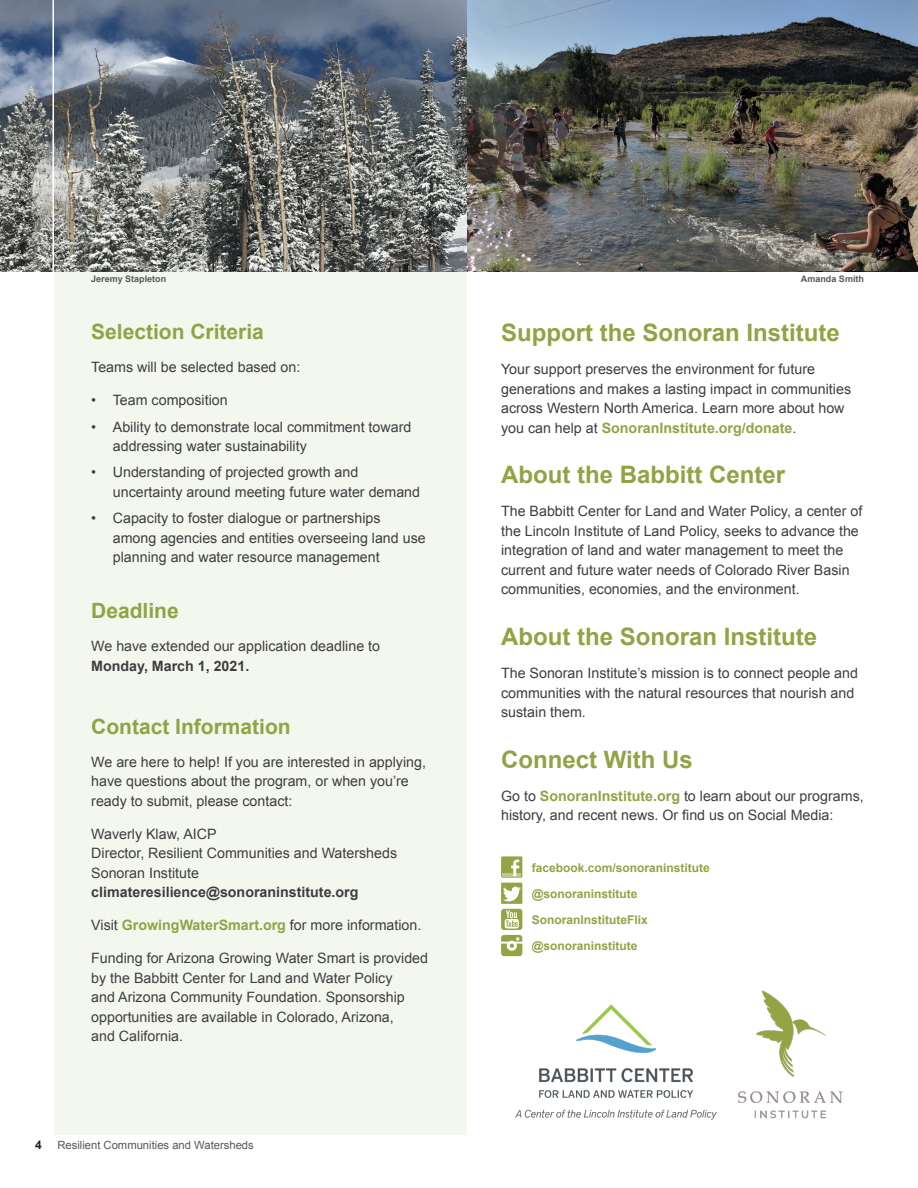
<style>
.page{position:relative;width:918px;height:1188px;background:#fff}
.page>*{position:absolute;margin:0;border:0;box-sizing:border-box;transform-origin:0 0}
.t1{font:700 24px "Arial";color:#91a345}
.Header_2{font:700 21px "Arial";color:#91a345}
.Body_Paragraph{font:14.25px/19.5px "Arial";color:#3e3e3f}
.t2{font:700 12px/25.8px "Arial";color:#91a345}
.t3{font:700 12px "Arial";color:#231f20}
.t4{font:11.25px "Arial";color:#57585a}
.Photo_Credits{font:700 9px "Arial";color:#57585a}
.s1{font-weight:700}
.s2{font-weight:700;color:#91a345}
</style>
<div class="page">
<img style="left:467px;top:0;width:451px;height:271px">
<div style="left:501px;top:883px;width:21px;height:21px;background:#92a446"></div>
<svg style="left:503px;top:887px;width:18px;height:14px"></svg>
<div style="left:501px;top:856px;width:21px;height:22px;background:#92a446"></div>
<hr style="left:503px;top:873px;width:18px;height:3px;background:#bbc78d">
<svg style="left:511px;top:860px;width:8px;height:16px"></svg>
<div style="left:501px;top:909px;width:21px;height:21px;background:#92a446;border-radius:3px"></div>
<svg style="left:505px;top:910px;width:14px;height:19px"></svg>
<svg style="left:501px;top:935px;width:21px;height:21px"></svg>
<div style="left:54px;top:265px;width:413px;height:870px;background:#f4f7ee"></div>
<img style="left:0;top:0;width:467px;height:271px">
<img style="left:515px;top:990px;width:328px;height:130px">
<hr style="left:52px;top:0;width:2px;height:1135px;background:#fff">
<p class="Photo_Credits" style="left:91px;top:273px;width:77px">Jeremy Stapleton</p>
<p class="Photo_Credits" style="left:801px;top:273px;width:65px">Amanda Smith</p>
<p class="Header_2" style="left:91px;top:318px;width:174px">Selection Criteria</p>
<p class="Body_Paragraph" style="left:91px;top:358px;width:211px">Teams will be selected based on:</p>
<p class="Body_Paragraph" style="left:91px;top:391px;width:138px">• Team composition</p>
<p class="Body_Paragraph" style="left:113px;top:417px;width:300px;text-indent:-22px">• Ability to demonstrate local commitment toward addressing water sustainability</p>
<p class="Body_Paragraph" style="left:113px;top:463px;width:309px;text-indent:-22px">• Understanding of projected growth and uncertainty around meeting future water demand</p>
<p class="Body_Paragraph" style="left:113px;top:508px;width:314px;text-indent:-22px">• Capacity to foster dialogue or partnerships among agencies and entities overseeing land use planning and water resource management</p>
<p class="Header_2" style="left:91px;top:597px;width:89px">Deadline</p>
<p class="Body_Paragraph" style="left:91px;top:637px;width:290px">We have extended our application deadline to<br><span class="s1">Monday, March 1, 2021.</span></p>
<p class="Header_2" style="left:91px;top:712px;width:201px">Contact Information</p>
<p class="Body_Paragraph" style="left:91px;top:752px;width:336px">We are here to help! If you are interested in applying, have questions about the program, or when you’re ready to submit, please contact:</p>
<p class="Body_Paragraph" style="left:91px;top:824px;width:307px">Waverly Klaw, AICP<br>Director, Resilient Communities and Watersheds Sonoran Institute <span class="s1">climateresilience@sonoraninstitute.org</span></p>
<p class="Body_Paragraph" style="left:91px;top:916px;width:332px">Visit <span class="s2">GrowingWaterSmart.org</span> for more information.</p>
<p class="Body_Paragraph" style="left:91px;top:949px;width:338px">Funding for Arizona Growing Water Smart is provided by the Babbitt Center for Land and Water Policy<br>and Arizona Community Foundation. Sponsorship opportunities are available in Colorado, Arizona,<br>and California.</p>
<p class="t3" style="left:35px;top:1137px;width:8px">4</p>
<p class="t4" style="left:57px;top:1138px;width:198px">Resilient Communities and Watersheds</p>
<h1 class="t1" style="left:501px;top:317px;width:340px">Support the Sonoran Institute</h1>
<p class="Body_Paragraph" style="left:501px;top:360px;width:352px">Your support preserves the environment for future generations and makes a lasting impact in communities across Western North America. Learn more about how you can help at <span class="s2">SonoranInstitute.org/donate</span>.</p>
<h1 class="t1" style="left:501px;top:459px;width:285px">About the Babbitt Center</h1>
<p class="Body_Paragraph" style="left:501px;top:502px;width:363px">The Babbitt Center for Land and Water Policy, a center of the Lincoln Institute of Land Policy, seeks to advance the integration of land and water management to meet the current and future water needs of Colorado River Basin communities, economies, and the environment.</p>
<h1 class="t1" style="left:501px;top:621px;width:318px">About the Sonoran Institute</h1>
<p class="Body_Paragraph" style="left:501px;top:664px;width:358px">The Sonoran Institute’s mission is to connect people and communities with the natural resources that nourish and sustain them.</p>
<h1 class="t1" style="left:501px;top:743px;width:193px">Connect With Us</h1>
<p class="Body_Paragraph" style="left:501px;top:786px;width:364px">Go to <span class="s2">SonoranInstitute.org</span> to learn about our programs, history, and recent news. Or find us on Social Media:</p>
<p class="t2" style="left:532px;top:855px;width:180px">facebook.com/sonoraninstitute @sonoraninstitute<br>SonoranInstituteFlix @sonoraninstitute</p>
</div>
